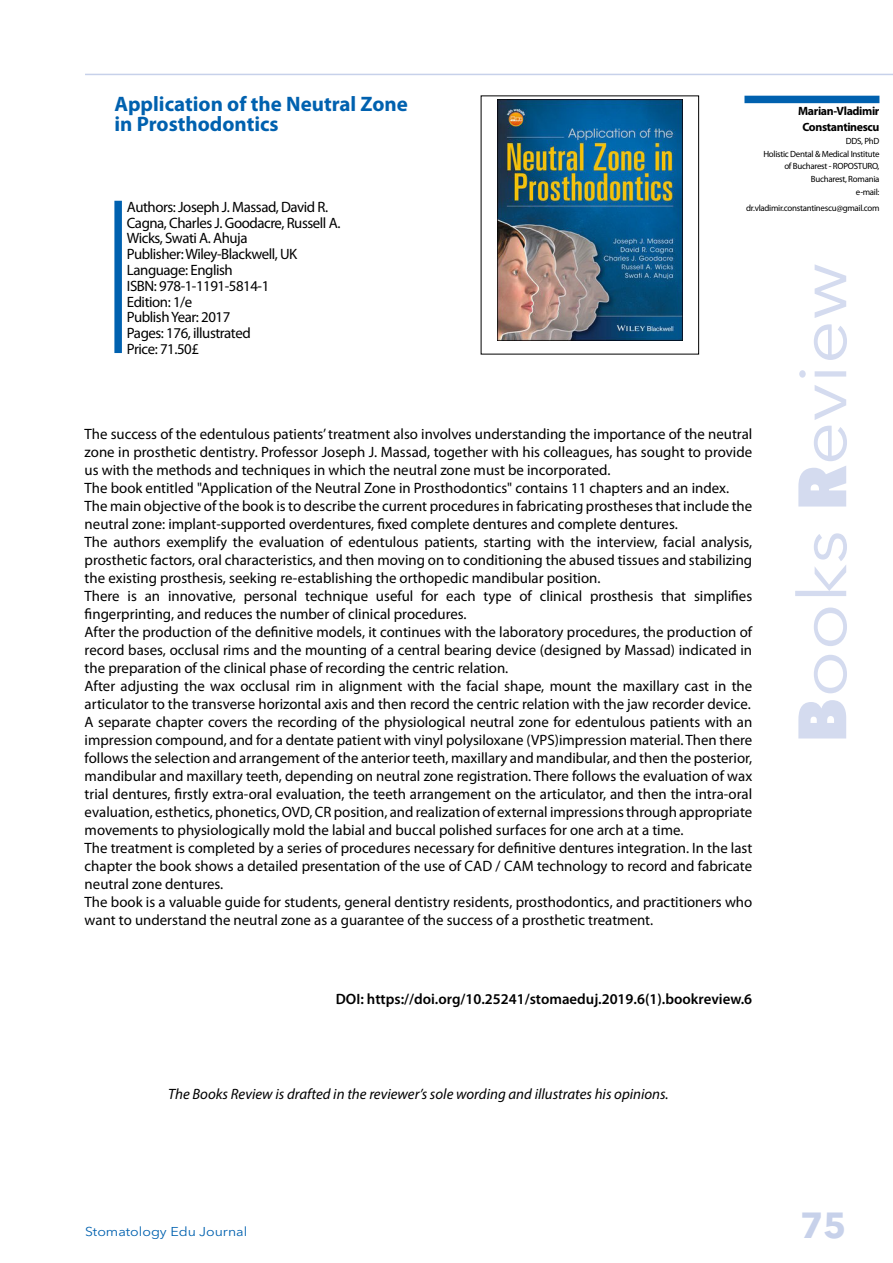
<style>
.page{position:relative;width:893px;height:1263px;background:#fff}
.page>*{position:absolute;margin:0;border:0;box-sizing:border-box;transform-origin:0 0}
.t1{font:67.5px "Avenir Next LT Pro";color:#d4dbef;scale:1.15 1}
.t2{font:700 36px "Avenir Next LT Pro";color:#c7d1ea}
.t3{font:700 21px/19.5px "Myriad Pro";color:#0061af}
.t4{font:15px/18px "Myriad Pro";color:#000}
.t5{font:15px/15.8px "Myriad Pro";letter-spacing:-.03em;color:#000}
.t6{font:italic 15px "Myriad Pro";color:#000}
.t7{font:600 15px "Myriad Pro";color:#000}
.t8{font:12.75px "Avenir Next LT Pro";color:#0061af;scale:1.11 1}
.t9{font:700 12px/15.8px "Myriad Pro";letter-spacing:-.03em;color:#000;text-align:center}
.t10{font:9px/12.8px "Myriad Pro";letter-spacing:-.03em;color:#000;text-align:right}
.s1{font-weight:800;font-stretch:condensed}
</style>
<div class="page">
<hr style="left:85px;top:74px;width:808px;height:1px;background:#c7d1ea">
<img style="left:498px;top:100px;width:184px;height:240px">
<div style="left:744px;top:96px;width:135px;height:7px;background:#0061af"></div>
<div style="left:114px;top:201px;width:8px;height:152px;background:#0061af"></div>
<h3 class="t3" style="left:114px;top:95px;width:295px">Application of the Neutral Zone in Prosthodontics</h3>
<p class="t9" style="left:798px;top:104px;width:83px">Marian-Vladimir<br>Constantinescu</p>
<p class="t10" style="left:763px;top:134px;width:118px">DDS, PhD<br>Holistic Dental &amp; Medical Institute of Bucharest - ROPOSTURO,<br>Bucharest, Romania<br>e-mail:</p>
<p class="t10" style="left:746px;top:201px;width:135px">dr.vladimir.constantinescu@gmail.com</p>
<p class="t5" style="left:127px;top:199px;width:215px">Authors: Joseph J. Massad, David R.<br>Cagna, Charles J. Goodacre, Russell A.<br>Wicks, Swati A. Ahuja<br>Publisher: Wiley-Blackwell, UK<br>Language: English<br>ISBN: 978-1-1191-5814-1<br>Edition: 1/e<br>Publish Year: 2017<br>Pages: 176, illustrated<br>Price: 71.50£</p>
<h1 class="t1" style="left:782px;top:742px;width:419px;rotate:-90deg"><span class="s1">B</span>ooks <span class="s1">R</span>eview</h1>
<p class="t4" style="left:85px;top:425px;width:669px">The success of the edentulous patients’ treatment also involves understanding the importance of the neutral zone in prosthetic dentistry. Professor Joseph J. Massad, together with his colleagues, has sought to provide us with the methods and techniques in which the neutral zone must be incorporated.<br>The book entitled "Application of the Neutral Zone in Prosthodontics" contains 11 chapters and an index.<br>The main objective of the book is to describe the current procedures in fabricating prostheses that include the neutral zone: implant-supported overdentures, fixed complete dentures and complete dentures.<br>The authors exemplify the evaluation of edentulous patients, starting with the interview, facial analysis, prosthetic factors, oral characteristics, and then moving on to conditioning the abused tissues and stabilizing the existing prosthesis, seeking re-establishing the orthopedic mandibular position.<br>There is an innovative, personal technique useful for each type of clinical prosthesis that simplifies fingerprinting, and reduces the number of clinical procedures.<br>After the production of the definitive models, it continues with the laboratory procedures, the production of record bases, occlusal rims and the mounting of a central bearing device (designed by Massad) indicated in the preparation of the clinical phase of recording the centric relation.<br>After adjusting the wax occlusal rim in alignment with the facial shape, mount the maxillary cast in the articulator to the transverse horizontal axis and then record the centric relation with the jaw recorder device.<br>A separate chapter covers the recording of the physiological neutral zone for edentulous patients with an impression compound, and for a dentate patient with vinyl polysiloxane (VPS)impression material. Then there follows the selection and arrangement of the anterior teeth, maxillary and mandibular, and then the posterior, mandibular and maxillary teeth, depending on neutral zone registration. There follows the evaluation of wax trial dentures, firstly extra-oral evaluation, the teeth arrangement on the articulator, and then the intra-oral evaluation, esthetics, phonetics, OVD, CR position, and realization of external impressions through appropriate movements to physiologically mold the labial and buccal polished surfaces for one arch at a time.<br>The treatment is completed by a series of procedures necessary for definitive dentures integration. In the last chapter the book shows a detailed presentation of the use of CAD / CAM technology to record and fabricate neutral zone dentures.<br>The book is a valuable guide for students, general dentistry residents, prosthodontics, and practitioners who want to understand the neutral zone as a guarantee of the success of a prosthetic treatment.</p>
<p class="t7" style="left:336px;top:989px;width:418px">DOI: https://doi.org/10.25241/stomaeduj.2019.6(1).bookreview.6</p>
<p class="t6" style="left:168px;top:1084px;width:502px">The Books Review is drafted in the reviewer’s sole wording and illustrates his opinions.</p>
<p class="t8" style="left:85px;top:1223px;width:148px">Stomatology Edu Journal</p>
<h2 class="t2" style="left:800px;top:1204px;width:48px">75</h2>
</div>
